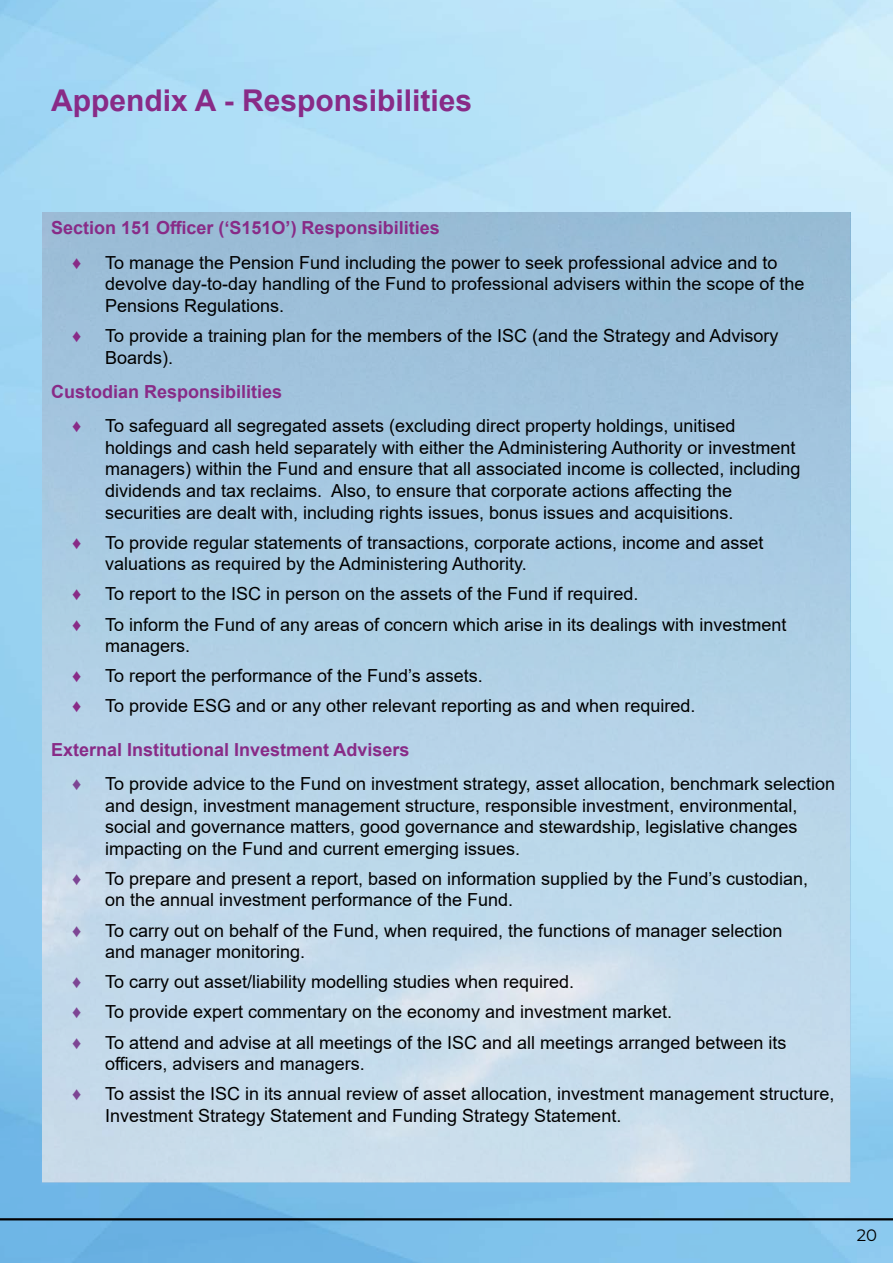
<style>
.page{position:relative;width:893px;height:1263px;background:#fff}
.page>*{position:absolute;margin:0;border:0;box-sizing:border-box;transform-origin:0 0}
.Appendices_Page_Title{font:700 30px "Arial";color:#882b87}
.Main_Body{font:18px/21.6px "Arial";color:#000}
.sub_heading{font:700 18px "Arial";color:#882b87}
.Main_Body-2{font:18px "Arial";color:#882b87}
.Main_Body-3{font:18px "Arial";color:#7d4594}
.t1{font:16.5px "Montserrat";color:#000}
</style>
<div class="page">
<img style="left:0;top:0;width:893px;height:1263px">
<hr style="left:0;top:1218px;width:893px;height:2px;background:#000">
<img style="left:43px;top:213px;width:807px;height:969px">
<h2 class="Appendices_Page_Title" style="left:51px;top:79px;width:423px">Appendix A - Responsibilities</h2>
<h3 class="sub_heading" style="left:51px;top:215px;width:390px">Section 151 Officer (‘S151O’) Responsibilities</h3>
<p class="Main_Body-2" style="left:72px;top:250px;width:11px">♦</p>
<p class="Main_Body" style="left:105px;top:251px;width:701px">To manage the Pension Fund including the power to seek professional advice and to devolve day-to-day handling of the Fund to professional advisers within the scope of the<br>Pensions Regulations.</p>
<p class="Main_Body-2" style="left:72px;top:323px;width:11px">♦</p>
<p class="Main_Body" style="left:105px;top:325px;width:675px">To provide a training plan for the members of the ISC (and the Strategy and Advisory<br>Boards).</p>
<h3 class="sub_heading" style="left:51px;top:379px;width:233px">Custodian Responsibilities</h3>
<p class="Main_Body-2" style="left:72px;top:413px;width:11px">♦</p>
<p class="Main_Body" style="left:105px;top:415px;width:697px">To safeguard all segregated assets (excluding direct property holdings, unitised holdings and cash held separately with either the Administering Authority or investment managers) within the Fund and ensure that all associated income is collected, including dividends and tax reclaims. Also, to ensure that corporate actions affecting the securities are dealt with, including rights issues, bonus issues and acquisitions.</p>
<p class="Main_Body-2" style="left:72px;top:530px;width:11px">♦</p>
<p class="Main_Body" style="left:105px;top:531px;width:660px">To provide regular statements of transactions, corporate actions, income and asset valuations as required by the Administering Authority.</p>
<p class="Main_Body-2" style="left:72px;top:582px;width:11px">♦</p>
<p class="Main_Body" style="left:105px;top:583px;width:535px">To report to the ISC in person on the assets of the Fund if required.</p>
<p class="Main_Body-2" style="left:72px;top:612px;width:11px">♦</p>
<p class="Main_Body" style="left:105px;top:613px;width:683px">To inform the Fund of any areas of concern which arise in its dealings with investment managers.</p>
<p class="Main_Body-2" style="left:72px;top:663px;width:11px">♦</p>
<p class="Main_Body" style="left:105px;top:665px;width:379px">To report the performance of the Fund’s assets.</p>
<p class="Main_Body-2" style="left:72px;top:694px;width:11px">♦</p>
<p class="Main_Body" style="left:105px;top:695px;width:592px">To provide ESG and or any other relevant reporting as and when required.</p>
<h3 class="sub_heading" style="left:51px;top:736px;width:360px">External Institutional Investment Advisers</h3>
<p class="Main_Body-3" style="left:72px;top:771px;width:11px">♦</p>
<p class="Main_Body" style="left:105px;top:773px;width:732px">To provide advice to the Fund on investment strategy, asset allocation, benchmark selection and design, investment management structure, responsible investment, environmental, social and governance matters, good governance and stewardship, legislative changes impacting on the Fund and current emerging issues.</p>
<p class="Main_Body-3" style="left:72px;top:866px;width:11px">♦</p>
<p class="Main_Body" style="left:105px;top:868px;width:705px">To prepare and present a report, based on information supplied by the Fund’s custodian, on the annual investment performance of the Fund.</p>
<p class="Main_Body-3" style="left:72px;top:918px;width:11px">♦</p>
<p class="Main_Body" style="left:105px;top:919px;width:679px">To carry out on behalf of the Fund, when required, the functions of manager selection and manager monitoring.</p>
<p class="Main_Body-3" style="left:72px;top:969px;width:11px">♦</p>
<p class="Main_Body" style="left:105px;top:971px;width:471px">To carry out asset/liability modelling studies when required.</p>
<p class="Main_Body-3" style="left:72px;top:1000px;width:11px">♦</p>
<p class="Main_Body" style="left:105px;top:1001px;width:569px">To provide expert commentary on the economy and investment market.</p>
<p class="Main_Body-3" style="left:72px;top:1030px;width:11px">♦</p>
<p class="Main_Body" style="left:105px;top:1031px;width:683px">To attend and advise at all meetings of the ISC and all meetings arranged between its officers, advisers and managers.</p>
<p class="Main_Body-3" style="left:72px;top:1081px;width:11px">♦</p>
<p class="Main_Body" style="left:105px;top:1083px;width:731px">To assist the ISC in its annual review of asset allocation, investment management structure,<br>Investment Strategy Statement and Funding Strategy Statement.</p>
<p class="t1" style="left:857px;top:1223px;width:22px">20</p>
</div>
